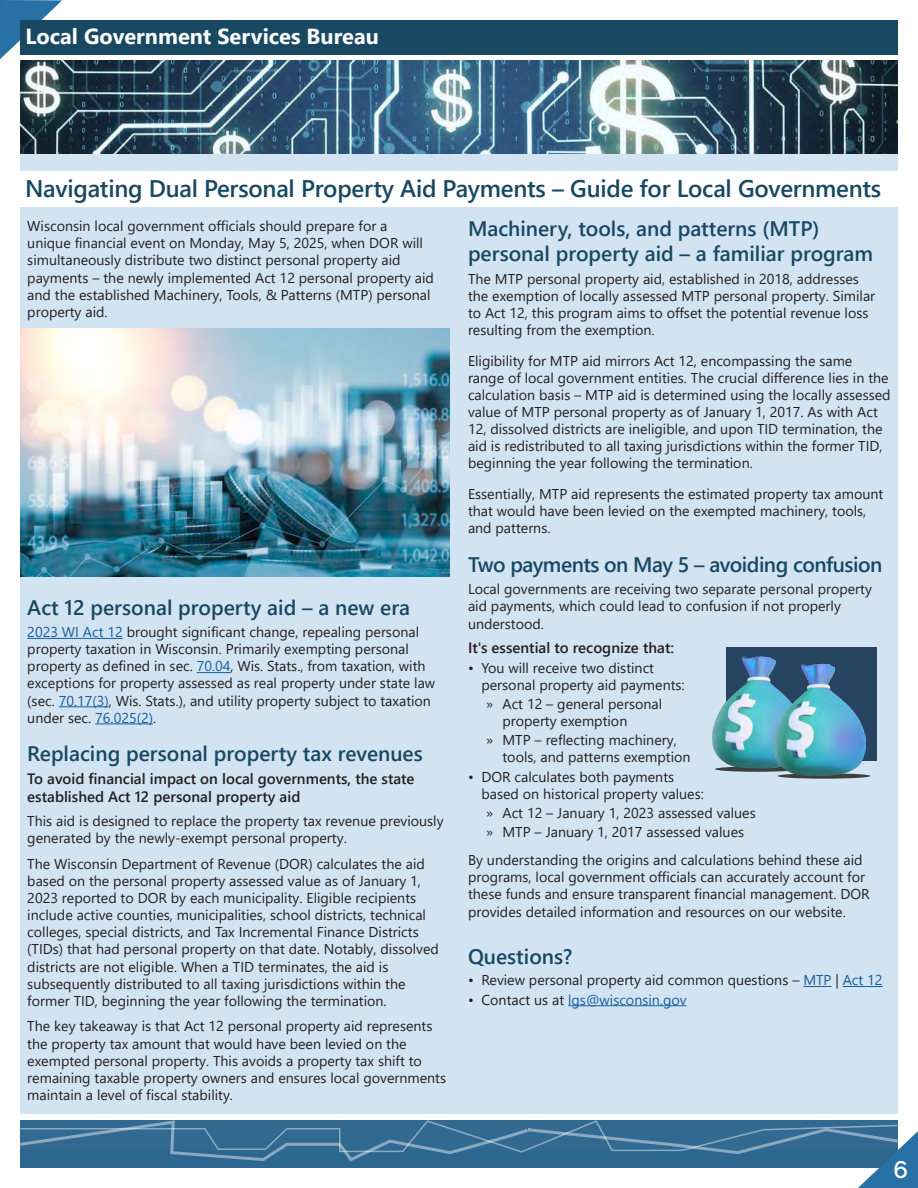
<style>
.page{position:relative;width:918px;height:1188px;background:#fff}
.page>*{position:absolute;margin:0;border:0;box-sizing:border-box;transform-origin:0 0}
.Heading_16_pt__blue{font:600 24px "Segoe UI";letter-spacing:-.01em;color:#184862}
.Heading_12_pt_black_Semii-bold{font:600 24px "Raleway";color:#fff}
.Heading_14_pt_-_white{font:700 21.75px "Segoe UI";color:#fff}
.Heading_14_pt_Blue_semibold{font:600 21px/25.2px "Segoe UI";color:#184862}
.Heading_14_pt_Blue_semibold-2{font:600 21px "Segoe UI";letter-spacing:-.025em;color:#184862}
._10_pt_semil_bold{font:600 15px/18px "Segoe UI";color:#231f20}
.Bullet_list_-_black{font:14.25px/17.1px "Segoe UI";color:#231f20}
.Bullet_list_2_-_black{font:14.25px/17.1px "Segoe UI";color:#231f20}
.Bullet_list_-_black-2{font:14.25px "Segoe UI";color:#175d9e}
.s1{color:#175d9e}
.s2{color:#231f20}
</style>
<div class="page">
<div style="left:20px;top:153px;width:878px;height:1015px;background:#d2e4f2"></div>
<svg style="left:0;top:0;width:62px;height:59px"></svg>
<div style="left:20px;top:171px;width:878px;height:35px;background:#fff"></div>
<div style="left:20px;top:1115px;width:878px;height:35px;background:#fff"></div>
<hr style="left:27px;top:638px;width:96px;height:1px;background:#175d9e">
<hr style="left:197px;top:672px;width:33px;height:1px;background:#175d9e">
<hr style="left:59px;top:706px;width:50px;height:1px;background:#175d9e">
<hr style="left:95px;top:724px;width:58px;height:1px;background:#175d9e">
<svg style="left:803px;top:986px;width:29px;height:1px"></svg>
<hr style="left:843px;top:986px;width:40px;height:1px;background:#175d9e">
<hr style="left:568px;top:1005px;width:119px;height:1px;background:#175d9e">
<img style="left:20px;top:328px;width:430px;height:248px">
<img style="left:20px;top:61px;width:878px;height:92px">
<div style="left:778px;top:773px;width:92px;height:6px;background:#3e3e3f;border-radius:50%"></div>
<div style="left:727px;top:647px;width:150px;height:113px;background:#274462"></div>
<img style="left:712px;top:657px;width:154px;height:119px">
<svg style="left:20px;top:1120px;width:898px;height:68px"></svg>
<div style="left:20px;top:20px;width:878px;height:35px;background:#184862"></div>
<p class="Heading_14_pt_-_white" style="left:25px;top:16px;width:355px">Local Government Services Bureau</p>
<p class="Heading_16_pt__blue" style="left:25px;top:166px;width:858px">Navigating Dual Personal Property Aid Payments – Guide for Local Governments</p>
<p class="Bullet_list_-_black" style="left:27px;top:216px;width:408px">Wisconsin local government officials should prepare for a unique financial event on Monday, May 5, 2025, when DOR will simultaneously distribute two distinct personal property aid payments – the newly implemented Act 12 personal property aid and the established Machinery, Tools, &amp; Patterns (MTP) personal property aid.</p>
<p class="Heading_14_pt_Blue_semibold" style="left:27px;top:593px;width:384px">Act 12 personal property aid – a new era</p>
<p class="Bullet_list_-_black" style="left:27px;top:622px;width:409px"><span class="s1">2023 WI Act 12</span> brought significant change, repealing personal property taxation in Wisconsin. Primarily exempting personal property as defined in sec. <span class="s1">70.04</span>, Wis. Stats., from taxation, with exceptions for property assessed as real property under state law (sec. <span class="s1">70.17(3)</span>, Wis. Stats.), and utility property subject to taxation under sec. <span class="s1">76.025(2)</span>.</p>
<p class="Heading_14_pt_Blue_semibold" style="left:27px;top:739px;width:397px">Replacing personal property tax revenues</p>
<p class="_10_pt_semil_bold" style="left:27px;top:769px;width:389px">To avoid financial impact on local governments, the state established Act 12 personal property aid</p>
<p class="Bullet_list_-_black" style="left:27px;top:811px;width:418px">This aid is designed to replace the property tax revenue previously generated by the newly-exempt personal property.</p>
<p class="Bullet_list_-_black" style="left:27px;top:854px;width:413px">The Wisconsin Department of Revenue (DOR) calculates the aid based on the personal property assessed value as of January 1, 2023 reported to DOR by each municipality. Eligible recipients include active counties, municipalities, school districts, technical colleges, special districts, and Tax Incremental Finance Districts (TIDs) that had personal property on that date. Notably, dissolved districts are not eligible. When a TID terminates, the aid is subsequently distributed to all taxing jurisdictions within the former TID, beginning the year following the termination.</p>
<p class="Bullet_list_-_black" style="left:27px;top:1017px;width:420px">The key takeaway is that Act 12 personal property aid represents the property tax amount that would have been levied on the exempted personal property. This avoids a property tax shift to remaining taxable property owners and ensures local governments maintain a level of fiscal stability.</p>
<p class="Heading_14_pt_Blue_semibold" style="left:468px;top:214px;width:407px">Machinery, tools, and patterns (MTP) personal property aid – a familiar program</p>
<p class="Bullet_list_-_black" style="left:468px;top:269px;width:409px">The MTP personal property aid, established in 2018, addresses the exemption of locally assessed MTP personal property. Similar to Act 12, this program aims to offset the potential revenue loss resulting from the exemption.</p>
<p class="Bullet_list_-_black" style="left:468px;top:351px;width:424px">Eligibility for MTP aid mirrors Act 12, encompassing the same range of local government entities. The crucial difference lies in the calculation basis – MTP aid is determined using the locally assessed value of MTP personal property as of January 1, 2017. As with Act 12, dissolved districts are ineligible, and upon TID termination, the aid is redistributed to all taxing jurisdictions within the former TID, beginning the year following the termination.</p>
<p class="Bullet_list_-_black" style="left:468px;top:484px;width:417px">Essentially, MTP aid represents the estimated property tax amount that would have been levied on the exempted machinery, tools, and patterns.</p>
<p class="Heading_14_pt_Blue_semibold-2" style="left:468px;top:545px;width:416px">Two payments on May 5 – avoiding confusion</p>
<p class="Bullet_list_-_black" style="left:468px;top:580px;width:405px">Local governments are receiving two separate personal property aid payments, which could lead to confusion if not properly understood.</p>
<p class="_10_pt_semil_bold" style="left:468px;top:638px;width:208px">It's essential to recognize that:</p>
<p class="Bullet_list_-_black" style="left:482px;top:658px;width:205px;text-indent:-14px">• You will receive two distinct personal property aid payments:</p>
<p class="Bullet_list_2_-_black" style="left:502px;top:694px;width:161px;text-indent:-16px">» Act 12 – general personal property exemption</p>
<p class="Bullet_list_2_-_black" style="left:502px;top:730px;width:190px;text-indent:-16px">» MTP – reflecting machinery, tools, and patterns exemption</p>
<p class="Bullet_list_-_black" style="left:482px;top:767px;width:224px;text-indent:-14px">• DOR calculates both payments based on historical property values:</p>
<p class="Bullet_list_2_-_black" style="left:486px;top:803px;width:271px">» Act 12 – January 1, 2023 assessed values</p>
<p class="Bullet_list_2_-_black" style="left:486px;top:822px;width:260px">» MTP – January 1, 2017 assessed values</p>
<p class="Bullet_list_-_black" style="left:468px;top:850px;width:403px">By understanding the origins and calculations behind these aid programs, local government officials can accurately account for these funds and ensure transparent financial management. DOR provides detailed information and resources on our website.</p>
<p class="Heading_14_pt_Blue_semibold" style="left:468px;top:942px;width:106px">Questions?</p>
<p class="Bullet_list_-_black" style="left:468px;top:970px;width:416px">• Review personal property aid common questions – <span class="s1">MTP</span> | <span class="s1">Act 12</span></p>
<p class="Bullet_list_-_black-2" style="left:468px;top:986px;width:220px"><span class="s2">• Contact us at</span> lgs@wisconsin.gov</p>
<p class="Heading_12_pt_black_Semii-bold" style="left:894px;top:1156px;width:16px">6</p>
</div>
